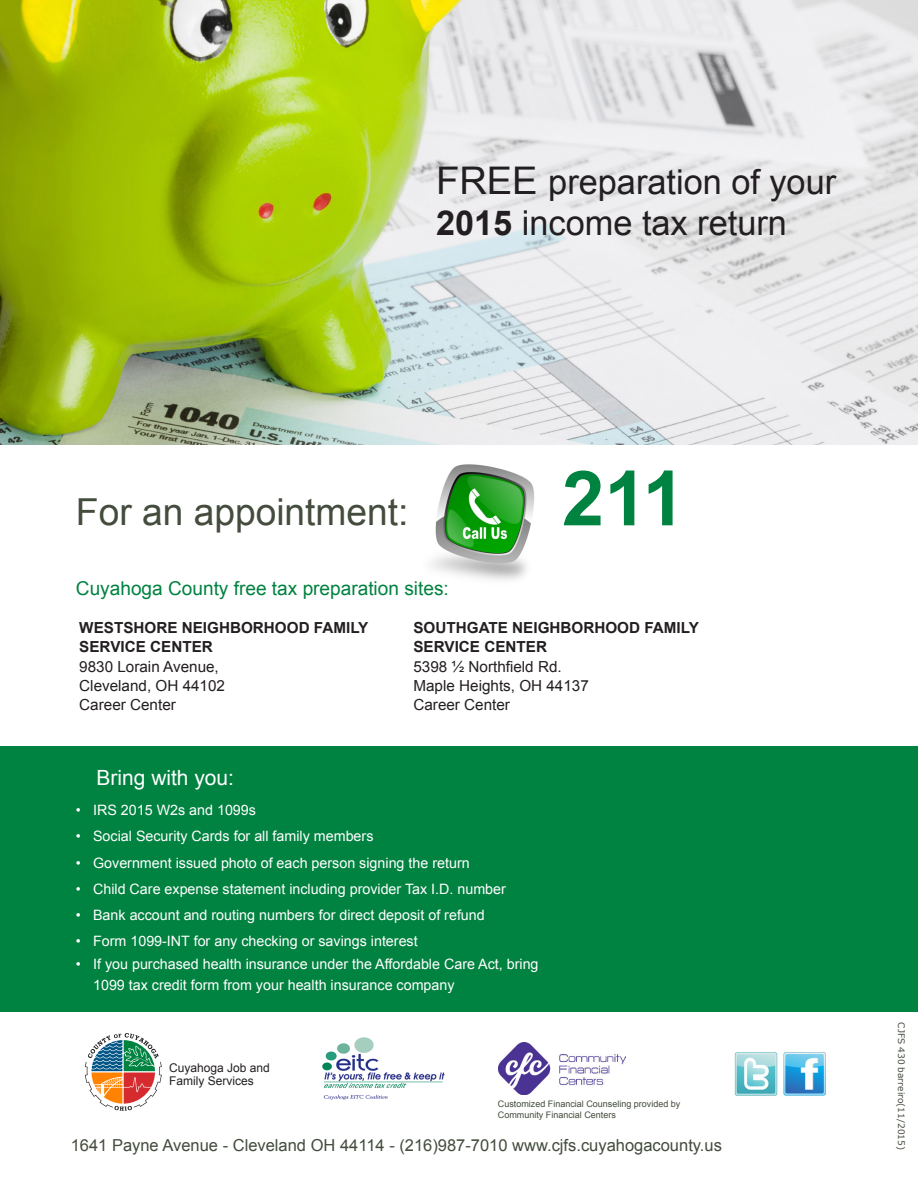
<style>
.page{position:relative;width:918px;height:1188px;background:#fff}
.page>*{position:absolute;margin:0;border:0;box-sizing:border-box;transform-origin:0 0}
.t1{font:700 76.2px "Arial";color:#008240}
.t2{font:37.2px "Arial";color:#434c3d}
.t3{font:34.35px/41.1px "Arial";color:#231f20}
.t4{font:21px "Arial";color:#fff}
.t5{font:19.05px "Arial";color:#008240}
.t6{font:16.5px "Arial";color:#434c3d}
.t7{font:15.3px "Arial";color:#231f20}
.t8{font:700 15.3px "Arial";color:#231f20}
.t9{font:14.25px/21.9px "Arial";color:#fff}
.t10{font:12px "Arial";color:#231f20}
.t11{font:9px/10.5px "Arial";color:#434c3d}
.t12{font:9px "Verdana";color:#434c3d}
.s1{font-size:38.1px}
.s2{font-weight:700}
</style>
<div class="page">
<img style="left:322px;top:1037px;width:123px;height:63px">
<div style="left:0;top:747px;width:918px;height:265px;background:#008240"></div>
<svg style="left:85px;top:1033px;width:77px;height:78px"></svg>
<img style="left:432px;top:464px;width:102px;height:116px">
<img style="left:0;top:0;width:918px;height:445px">
<img style="left:498px;top:1042px;width:127px;height:52px">
<img style="left:734px;top:1052px;width:92px;height:44px">
<p class="t3" style="left:436px;top:161px;width:402px"><span class="s1">FREE</span> preparation of your<br><span class="s2">2015</span> income tax return</p>
<p class="t2" style="left:76px;top:488px;width:334px">For an appointment:</p>
<p class="t5" style="left:76px;top:576px;width:374px">Cuyahoga County free tax preparation sites:</p>
<p class="t1" style="left:562px;top:448px;width:124px">211</p>
<p class="t8" style="left:79px;top:618px;width:291px">WESTSHORE NEIGHBORHOOD FAMILY</p>
<p class="t8" style="left:79px;top:637px;width:135px">SERVICE CENTER</p>
<p class="t7" style="left:79px;top:656px;width:141px">9830 Lorain Avenue,</p>
<p class="t7" style="left:79px;top:675px;width:147px">Cleveland, OH 44102</p>
<p class="t7" style="left:79px;top:694px;width:98px">Career Center</p>
<p class="t8" style="left:413px;top:618px;width:287px">SOUTHGATE NEIGHBORHOOD FAMILY</p>
<p class="t8" style="left:413px;top:637px;width:135px">SERVICE CENTER</p>
<p class="t7" style="left:413px;top:656px;width:150px">5398 ½ Northfield Rd.</p>
<p class="t7" style="left:413px;top:675px;width:177px">Maple Heights, OH 44137</p>
<p class="t7" style="left:413px;top:694px;width:98px">Career Center</p>
<p class="t4" style="left:97px;top:764px;width:139px">Bring with you:</p>
<p class="t9" style="left:76px;top:799px;width:182px">• IRS 2015 W2s and 1099s</p>
<p class="t9" style="left:76px;top:826px;width:299px">• Social Security Cards for all family members</p>
<p class="t9" style="left:76px;top:852px;width:395px">• Government issued photo of each person signing the return</p>
<p class="t9" style="left:76px;top:878px;width:431px">• Child Care expense statement including provider Tax I.D. number</p>
<p class="t9" style="left:76px;top:904px;width:410px">• Bank account and routing numbers for direct deposit of refund</p>
<p class="t9" style="left:76px;top:930px;width:343px">• Form 1099-INT for any checking or savings interest</p>
<p class="t9" style="left:93px;top:953px;width:447px;text-indent:-17px">• If you purchased health insurance under the Affordable Care Act, bring<br>1099 tax credit form from your health insurance company</p>
<p class="t10" style="left:169px;top:1060px;width:102px">Cuyahoga Job and</p>
<p class="t10" style="left:169px;top:1073px;width:86px">Family Services</p>
<p class="t11" style="left:498px;top:1099px;width:184px">Customized Financial Counseling provided by<br>Community Financial Centers</p>
<p class="t6" style="left:71px;top:1135px;width:653px">1641 Payne Avenue - Cleveland OH 44114 - (216)987-7010 www.cjfs.cuyahogacounty.us</p>
<p class="t12" style="left:908px;top:1022px;width:129px;rotate:90deg">CJFS 430 barreiro(11/2015)</p>
</div>
